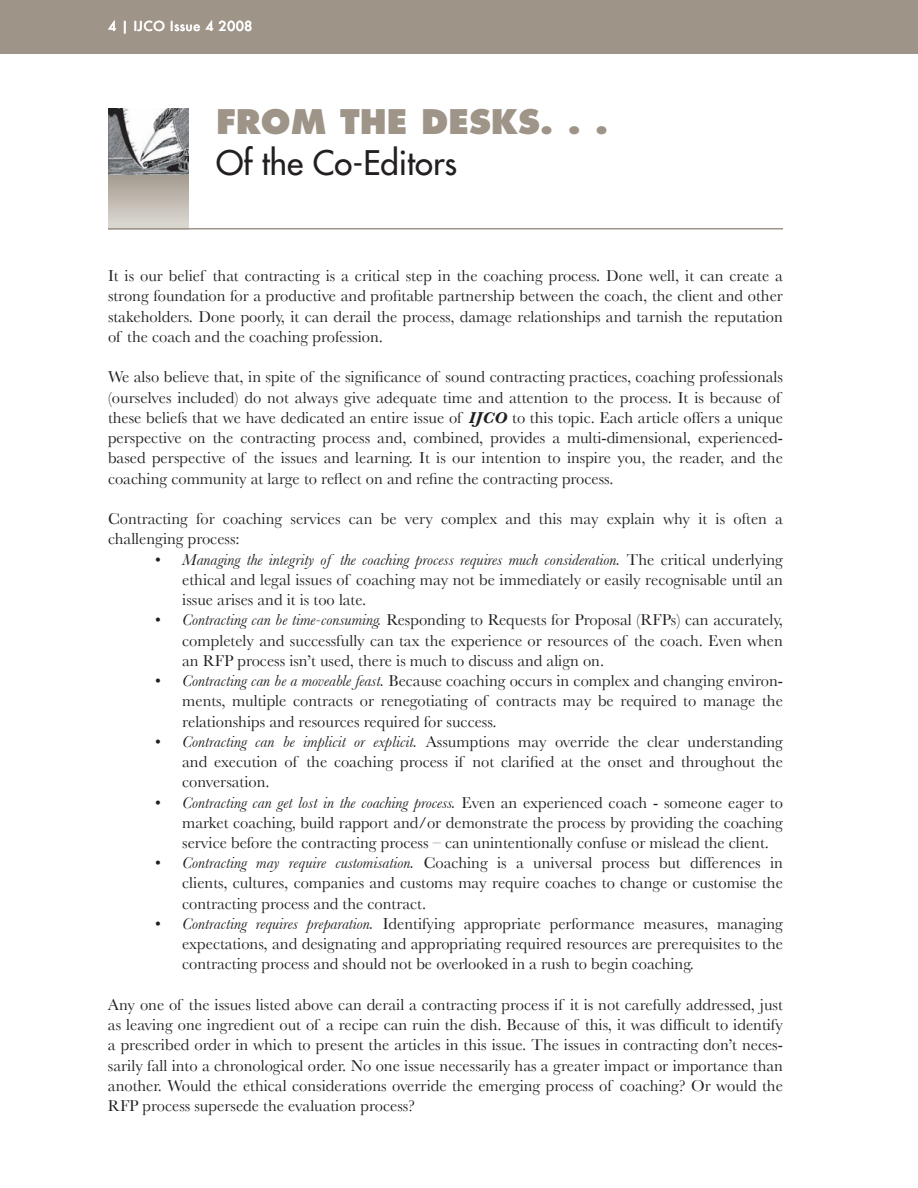
<style>
.page{position:relative;width:918px;height:1188px;background:#fff}
.page>*{position:absolute;margin:0;border:0;box-sizing:border-box;transform-origin:0 0}
.t1{font:800 33px "Futura";color:#9e9488}
.t2{font:33px "Futura";color:#231f20}
.t3{font:16.5px/20.2px "Baskerville";color:#231f20;text-align:justify}
.t4{font:500 13.5px "Futura";letter-spacing:.02em;color:#fff}
.s1{font-weight:700;font-style:italic}
.s2{font-style:italic}
</style>
<div class="page">
<div style="left:0;top:0;width:918px;height:54px;background:#9e9488"></div>
<svg style="left:108px;top:174px;width:81px;height:54px;background:#c0bab1"></svg>
<img style="left:108px;top:108px;width:81px;height:66px">
<hr style="left:108px;top:228px;width:675px;height:2px;background:#9e9488">
<p class="t4" style="left:108px;top:16px;width:146px">4 | IJCO Issue 4 2008</p>
<h1 class="t1" style="left:216px;top:101px;width:394px">FROM THE DESKS. . .</h1>
<h1 class="t2" style="left:216px;top:141px;width:243px">Of the Co-Editors</h1>
<p class="t3" style="left:108px;top:265px;width:676px">It is our belief that contracting is a critical step in the coaching process. Done well, it can create a strong foundation for a productive and profitable partnership between the coach, the client and other stakeholders. Done poorly, it can derail the process, damage relationships and tarnish the reputation of the coach and the coaching profession.</p>
<p class="t3" style="left:108px;top:367px;width:677px;text-align:left">We also believe that, in spite of the significance of sound contracting practices, coaching professionals (ourselves included) do not always give adequate time and attention to the process. It is because of these beliefs that we have dedicated an entire issue of <span class="s1">IJCO</span> to this topic. Each article offers a unique perspective on the contracting process and, combined, provides a multi-dimensional, experienced&shy;based perspective of the issues and learning. It is our intention to inspire you, the reader, and the coaching community at large to reflect on and refine the contracting process.</p>
<p class="t3" style="left:108px;top:508px;width:676px">Contracting for coaching services can be very complex and this may explain why it is often a challenging process:</p>
<p class="t3" style="left:182px;top:549px;width:602px;text-indent:-27px">• <span class="s2">Managing the integrity of the coaching process requires much consideration.</span> The critical underlying ethical and legal issues of coaching may not be immediately or easily recognisable until an issue arises and it is too late.</p>
<p class="t3" style="left:182px;top:610px;width:602px;text-indent:-27px">• <span class="s2">Contracting can be time-consuming.</span> Responding to Requests for Proposal (RFPs) can accurately, completely and successfully can tax the experience or resources of the coach. Even when an RFP process isn’t used, there is much to discuss and align on.</p>
<p class="t3" style="left:182px;top:670px;width:602px;text-indent:-27px">• <span class="s2">Contracting can be a moveable feast.</span> Because coaching occurs in complex and changing environ&shy;ments, multiple contracts or renegotiating of contracts may be required to manage the relationships and resources required for success.</p>
<p class="t3" style="left:182px;top:731px;width:602px;text-indent:-27px">• <span class="s2">Contracting can be implicit or explicit.</span> Assumptions may override the clear understanding and execution of the coaching process if not clarified at the onset and throughout the conversation.</p>
<p class="t3" style="left:182px;top:792px;width:602px;text-indent:-27px">• <span class="s2">Contracting can get lost in the coaching process.</span> Even an experienced coach - someone eager to market coaching, build rapport and/or demonstrate the process by providing the coaching service before the contracting process – can unintentionally confuse or mislead the client.</p>
<p class="t3" style="left:182px;top:853px;width:602px;text-indent:-27px">• <span class="s2">Contracting may require customisation.</span> Coaching is a universal process but differences in clients, cultures, companies and customs may require coaches to change or customise the contracting process and the contract.</p>
<p class="t3" style="left:182px;top:913px;width:602px;text-indent:-27px">• <span class="s2">Contracting requires preparation.</span> Identifying appropriate performance measures, managing expectations, and designating and appropriating required resources are prerequisites to the contracting process and should not be overlooked in a rush to begin coaching.</p>
<p class="t3" style="left:108px;top:994px;width:676px">Any one of the issues listed above can derail a contracting process if it is not carefully addressed, just as leaving one ingredient out of a recipe can ruin the dish. Because of this, it was difficult to identify a prescribed order in which to present the articles in this issue. The issues in contracting don’t neces&shy;sarily fall into a chronological order. No one issue necessarily has a greater impact or importance than another. Would the ethical considerations override the emerging process of coaching? Or would the RFP process supersede the evaluation process?</p>
</div>
